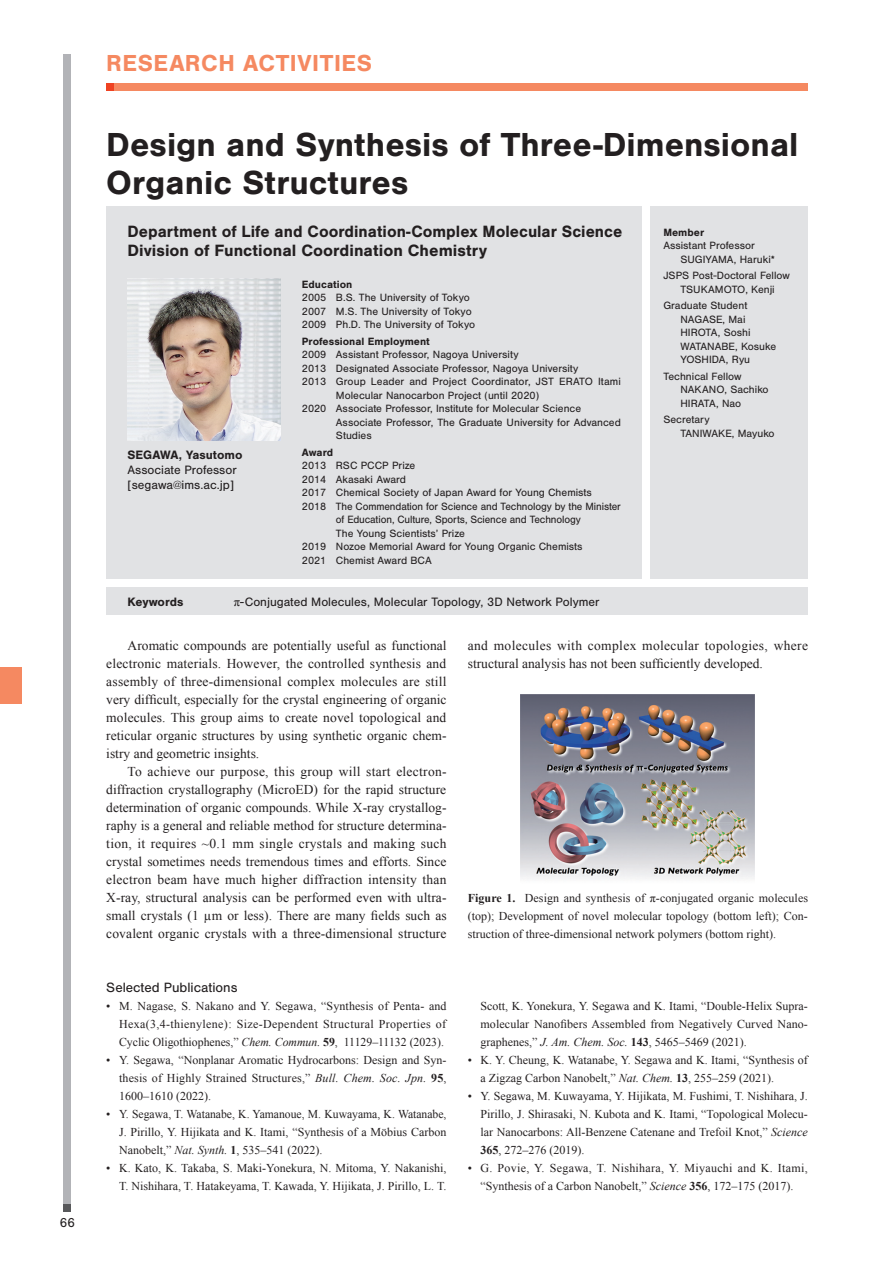
<style>
.page{position:relative;width:893px;height:1263px;background:#fff}
.page>*{position:absolute;margin:0;border:0;box-sizing:border-box;transform-origin:0 0}
.title_I{font:700 34.5px/37.5px "Nimbus San";color:#231f20}
.t1{font:700 24px "Nimbus San";letter-spacing:.025em;color:#f58961}
.title_I_downlist{font:700 16.95px "Nimbus San";color:#231f20}
.reference{font:13.95px "Nimbus San";color:#231f20}
.body{font:13.5px/18px "Times New Roman";color:#231f20;text-align:justify}
.t2{font:13.5px "Nimbus San";color:#231f20}
.keywords{font:12.6px "Nimbus San";color:#231f20}
.staff-p{font:12.6px "Nimbus San";color:#231f20}
.staff-pt{font:700 12.6px "Nimbus San";color:#231f20}
.keywords-2{font:700 12.6px "Nimbus San";color:#231f20}
.reference_body{font:12px/18px "Times New Roman";color:#231f20;text-align:justify}
.reference_body-2{font:12px/18px "Times New Roman";letter-spacing:.025em;color:#231f20;text-align:center}
.biog{font:10.95px/13.5px "Nimbus San";color:#231f20}
.staff{font:10.95px "Nimbus San";color:#231f20}
.staff-t{font:10.95px "Nimbus San";color:#231f20}
.biog-t{font:700 10.95px "Nimbus San";color:#231f20}
.staff-t-2{font:700 10.95px "Nimbus San";color:#231f20}
.s1{font-family:"Times New Roman"}
.s2{font-style:italic}
.s3{font-weight:700}
</style>
<div class="page">
<div style="left:651px;top:206px;width:157px;height:372px;background:#e1e2e4"></div>
<div style="left:106px;top:206px;width:536px;height:372px;background:#e1e2e4"></div>
<div style="left:106px;top:83px;width:702px;height:7px;background:#f58961"></div>
<div style="left:106px;top:83px;width:8px;height:7px;background:#ef4222"></div>
<div style="left:64px;top:55px;width:7px;height:1157px;background:#b2b3b7"></div>
<div style="left:64px;top:1205px;width:7px;height:7px;background:#57585a"></div>
<div style="left:106px;top:587px;width:702px;height:27px;background:#e1e2e4"></div>
<div style="left:0;top:668px;width:21px;height:36px;background:#f58961"></div>
<img style="left:128px;top:279px;width:153px;height:161px">
<img style="left:521px;top:695px;width:234px;height:184px">
<p class="t2" style="left:60px;top:1215px;width:17px">66</p>
<h2 class="t1" style="left:106px;top:50px;width:267px">RESEARCH ACTIVITIES</h2>
<p class="title_I" style="left:106px;top:126px;width:694px">Design and Synthesis of Three-Dimensional<br>Organic Structures</p>
<p class="title_I_downlist" style="left:128px;top:222px;width:496px">Department of Life and Coordination-Complex Molecular Science</p>
<p class="title_I_downlist" style="left:128px;top:241px;width:361px">Division of Functional Coordination Chemistry</p>
<p class="staff-t-2" style="left:663px;top:226px;width:42px">Member</p>
<p class="staff-t" style="left:663px;top:239px;width:93px">Assistant Professor</p>
<p class="staff" style="left:680px;top:253px;width:96px">SUGIYAMA, Haruki*</p>
<p class="staff-t" style="left:663px;top:269px;width:128px">JSPS Post-Doctoral Fellow</p>
<p class="staff" style="left:680px;top:283px;width:96px">TSUKAMOTO, Kenji</p>
<p class="staff-t" style="left:663px;top:299px;width:85px">Graduate Student</p>
<p class="staff" style="left:680px;top:313px;width:67px">NAGASE, Mai</p>
<p class="staff" style="left:680px;top:326px;width:72px">HIROTA, Soshi</p>
<p class="staff" style="left:680px;top:340px;width:97px">WATANABE, Kosuke</p>
<p class="staff" style="left:680px;top:353px;width:71px">YOSHIDA, Ryu</p>
<p class="staff-t" style="left:663px;top:370px;width:80px">Technical Fellow</p>
<p class="staff" style="left:680px;top:383px;width:90px">NAKANO, Sachiko</p>
<p class="staff" style="left:680px;top:397px;width:62px">HIRATA, Nao</p>
<p class="staff-t" style="left:663px;top:413px;width:48px">Secretary</p>
<p class="staff" style="left:680px;top:427px;width:96px">TANIWAKE, Mayuko</p>
<p class="biog-t" style="left:302px;top:278px;width:52px">Education</p>
<p class="biog" style="left:302px;top:291px;width:170px">2005 B.S. The University of Tokyo</p>
<p class="biog" style="left:302px;top:304px;width:171px">2007 M.S. The University of Tokyo</p>
<p class="biog" style="left:302px;top:318px;width:175px">2009 Ph.D. The University of Tokyo</p>
<p class="biog-t" style="left:302px;top:335px;width:129px">Professional Employment</p>
<p class="biog" style="left:302px;top:348px;width:218px">2009 Assistant Professor, Nagoya University</p>
<p class="biog" style="left:302px;top:361px;width:278px">2013 Designated Associate Professor, Nagoya University</p>
<p class="biog" style="left:336px;top:375px;width:286px;text-indent:-34px">2013 Group Leader and Project Coordinator, JST ERATO Itami<br>Molecular Nanocarbon Project (until 2020)</p>
<p class="biog" style="left:302px;top:402px;width:281px">2020 Associate Professor, Institute for Molecular Science</p>
<p class="biog" style="left:336px;top:415px;width:286px">Associate Professor, The Graduate University for Advanced<br>Studies</p>
<p class="biog-t" style="left:302px;top:446px;width:33px">Award</p>
<p class="biog" style="left:302px;top:459px;width:115px">2013 RSC PCCP Prize</p>
<p class="biog" style="left:302px;top:472px;width:106px">2014 Akasaki Award</p>
<p class="biog" style="left:302px;top:486px;width:292px">2017 Chemical Society of Japan Award for Young Chemists</p>
<p class="biog" style="left:302px;top:499px;width:320px;text-align:center">2018 The Commendation for Science and Technology by the Minister of Education, Culture, Sports, Science and Technology</p>
<p class="biog" style="left:336px;top:526px;width:131px">The Young Scientists’ Prize</p>
<p class="biog" style="left:302px;top:540px;width:282px">2019 Nozoe Memorial Award for Young Organic Chemists</p>
<p class="biog" style="left:302px;top:553px;width:131px">2021 Chemist Award BCA</p>
<p class="staff-pt" style="left:128px;top:448px;width:116px">SEGAWA, Yasutomo</p>
<p class="staff-p" style="left:128px;top:463px;width:111px">Associate Professor</p>
<p class="staff-p" style="left:128px;top:478px;width:108px">[segawa@ims.ac.jp]</p>
<p class="keywords-2" style="left:128px;top:595px;width:57px">Keywords</p>
<p class="keywords" style="left:234px;top:595px;width:367px"><span class="s1">π</span>-Conjugated Molecules, Molecular Topology, 3D Network Polymer</p>
<p class="body" style="left:106px;top:636px;width:342px;text-indent:21px">Aromatic compounds are potentially useful as functional electronic materials. However, the controlled synthesis and assembly of three-dimensional complex molecules are still very difficult, especially for the crystal engineering of organic molecules. This group aims to create novel topological and reticular organic structures by using synthetic organic chem&shy;istry and geometric insights.</p>
<p class="body" style="left:106px;top:762px;width:342px;text-indent:21px">To achieve our purpose, this group will start electron&shy;diffraction crystallography (MicroED) for the rapid structure determination of organic compounds. While X-ray crystallog&shy;raphy is a general and reliable method for structure determina&shy;tion, it requires ~0.1 mm single crystals and making such crystal sometimes needs tremendous times and efforts. Since electron beam have much higher diffraction intensity than X-ray, structural analysis can be performed even with ultra&shy;small crystals (1 µm or less). There are many fields such as covalent organic crystals with a three-dimensional structure</p>
<p class="reference" style="left:106px;top:979px;width:133px">Selected Publications</p>
<p class="reference_body" style="left:119px;top:996px;width:329px;text-indent:-13px">• M. Nagase, S. Nakano and Y. Segawa, “Synthesis of Penta- and Hexa(3,4-thienylene): Size-Dependent Structural Properties of Cyclic Oligothiophenes,” <span class="s2">Chem. Commun.</span> <span class="s3">59</span>, 11129–11132 (2023).</p>
<p class="reference_body" style="left:119px;top:1050px;width:329px;text-indent:-13px">• Y. Segawa, “Nonplanar Aromatic Hydrocarbons: Design and Syn&shy;thesis of Highly Strained Structures,” <span class="s2">Bull. Chem. Soc. Jpn.</span> <span class="s3">95</span>, 1600–1610 (2022).</p>
<p class="reference_body" style="left:119px;top:1104px;width:329px;text-indent:-13px">• Y. Segawa, T. Watanabe, K. Yamanoue, M. Kuwayama, K. Watanabe, J. Pirillo, Y. Hijikata and K. Itami, “Synthesis of a Möbius Carbon Nanobelt,” <span class="s2">Nat. Synth.</span> <span class="s3">1</span>, 535–541 (2022).</p>
<p class="reference_body" style="left:106px;top:1158px;width:342px;text-align:right">• K. Kato, K. Takaba, S. Maki-Yonekura, N. Mitoma, Y. Nakanishi,<br>T. Nishihara, T. Hatakeyama, T. Kawada, Y. Hijikata, J. Pirillo, L. T.</p>
<p class="body" style="left:468px;top:636px;width:342px">and molecules with complex molecular topologies, where structural analysis has not been sufficiently developed.</p>
<p class="reference_body" style="left:468px;top:888px;width:342px"><span class="s3">Figure 1.</span> Design and synthesis of π-conjugated organic molecules (top); Development of novel molecular topology (bottom left); Con&shy;struction of three-dimensional network polymers (bottom right).</p>
<p class="reference_body" style="left:480px;top:996px;width:328px">Scott, K. Yonekura, Y. Segawa and K. Itami, “Double-Helix Supra&shy;molecular Nanofibers Assembled from Negatively Curved Nano&shy;graphenes,” <span class="s2">J. Am. Chem. Soc.</span> <span class="s3">143</span>, 5465–5469 (2021).</p>
<p class="reference_body" style="left:480px;top:1050px;width:329px;text-indent:-13px">• K. Y. Cheung, K. Watanabe, Y. Segawa and K. Itami, “Synthesis of a Zigzag Carbon Nanobelt,” <span class="s2">Nat. Chem.</span> <span class="s3">13</span>, 255–259 (2021).</p>
<p class="reference_body" style="left:480px;top:1086px;width:329px;text-indent:-13px">• Y. Segawa, M. Kuwayama, Y. Hijikata, M. Fushimi, T. Nishihara, J.<br>Pirillo, J. Shirasaki, N. Kubota and K. Itami, “Topological Molecu&shy;lar Nanocarbons: All-Benzene Catenane and Trefoil Knot,” <span class="s2">Science </span><span class="s3">365</span>, 272–276 (2019).</p>
<p class="reference_body-2" style="left:468px;top:1158px;width:342px">• G. Povie, Y. Segawa, T. Nishihara, Y. Miyauchi and K. Itami, “Synthesis of a Carbon Nanobelt,” <span class="s2">Science</span> <span class="s3">356</span>, 172–175 (2017).</p>
</div>
